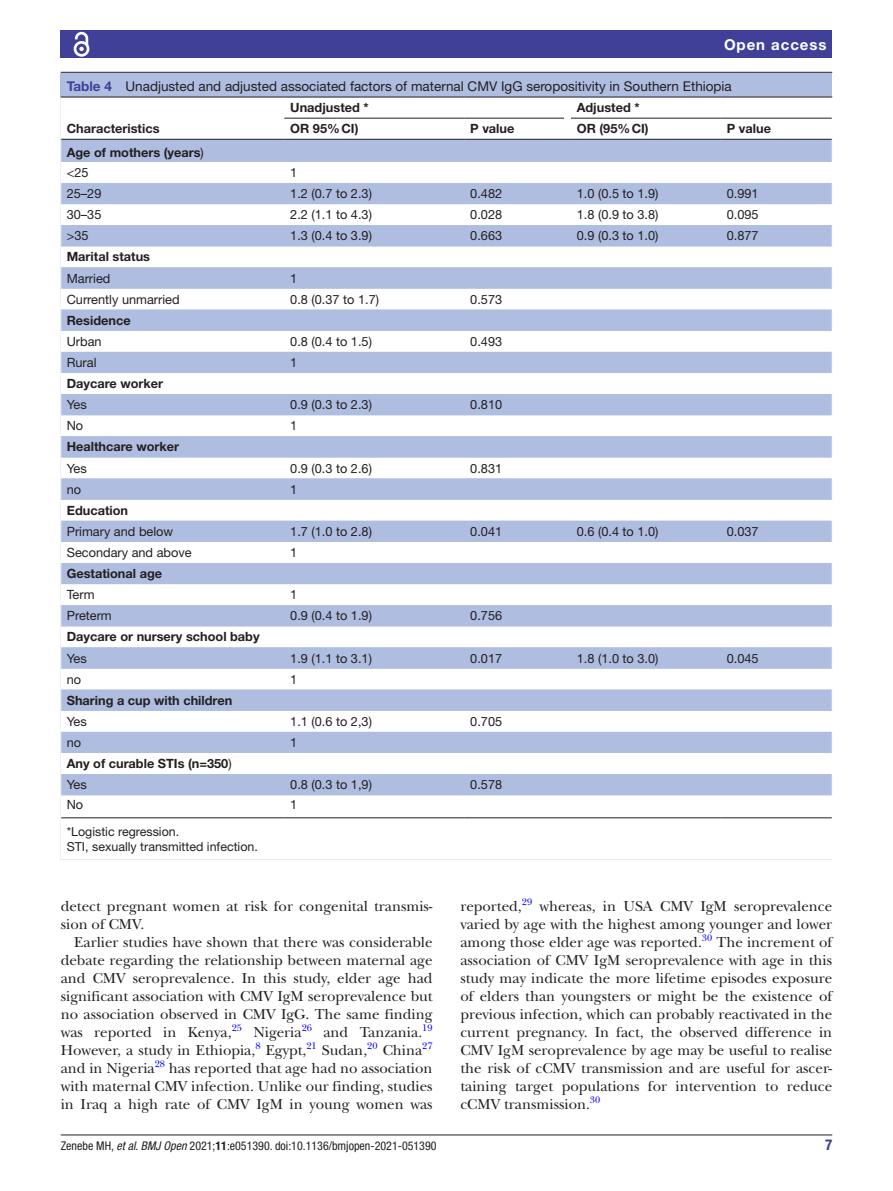
<style>
.page{position:relative;width:893px;height:1191px;background:#fff}
.page>*{position:absolute;margin:0;border:0;box-sizing:border-box;transform-origin:0 0}
.t1{font:15px/18px "New Baskerville";color:#231f20;text-align:justify}
.t2{font:700 15px "Helvetica Neue LT Std";letter-spacing:.065em;color:#fff}
.t3{font:700 condensed 15px "Helvetica Neue LT Std";color:#414099}
.t4{font:13.5px "Helvetica Neue LT Std";color:#231f20}
.t5{font:12.75px "Helvetica Neue LT Std";color:#231f20}
.t6{font:700 12.75px/19.6px "Helvetica Neue LT Std";color:#231f20}
.t7{font:12.45px/15px "Helvetica Neue LT Std";color:#231f20}
.t8{font:condensed 12px "Helvetica Neue LT Std";color:#231f20}
.t9{font:9.9px "New Baskerville";color:#00f}
.s1{font-weight:700;color:#414099}
.s2{font-weight:400}
.s3{font-style:italic}
.s4{font-weight:700}
</style>
<div class="page">
<hr style="left:61px;top:1134px;width:771px;height:1px;background:#231f20">
<div style="left:61px;top:31px;width:771px;height:27px;background:#414099"></div>
<svg style="left:73px;top:31px;width:17px;height:26px"></svg>
<div style="left:61px;top:73px;width:771px;height:786px;background:#afbde1"></div>
<hr style="left:61px;top:72px;width:771px;height:1px;background:#231f20">
<div style="left:61px;top:98px;width:771px;height:761px;background:#fff"></div>
<svg style="left:61px;top:140px;width:771px;height:655px"></svg>
<hr style="left:61px;top:139px;width:223px;height:1px;background:#231f20">
<hr style="left:61px;top:97px;width:223px;height:1px;background:#231f20">
<hr style="left:284px;top:97px;width:180px;height:1px;background:#231f20">
<hr style="left:464px;top:97px;width:107px;height:1px;background:#231f20">
<hr style="left:571px;top:97px;width:150px;height:1px;background:#231f20">
<hr style="left:721px;top:97px;width:111px;height:1px;background:#231f20">
<hr style="left:284px;top:118px;width:180px;height:1px;background:#231f20">
<hr style="left:284px;top:139px;width:180px;height:1px;background:#231f20">
<hr style="left:464px;top:118px;width:107px;height:1px;background:#231f20">
<hr style="left:464px;top:139px;width:107px;height:1px;background:#231f20">
<hr style="left:571px;top:118px;width:150px;height:1px;background:#231f20">
<hr style="left:571px;top:139px;width:150px;height:1px;background:#231f20">
<hr style="left:721px;top:118px;width:111px;height:1px;background:#231f20">
<hr style="left:721px;top:139px;width:111px;height:1px;background:#231f20">
<hr style="left:61px;top:817px;width:223px;height:1px;background:#231f20">
<hr style="left:284px;top:817px;width:180px;height:1px;background:#231f20">
<hr style="left:464px;top:817px;width:107px;height:1px;background:#231f20">
<hr style="left:571px;top:817px;width:150px;height:1px;background:#231f20">
<hr style="left:721px;top:817px;width:111px;height:1px;background:#231f20">
<svg style="left:60px;top:97px;width:1px;height:721px"></svg>
<hr style="left:67px;top:835px;width:765px;height:1px;background:#fff">
<hr style="left:67px;top:850px;width:765px;height:1px;background:#fff">
<svg style="left:565px;top:116px;width:6px;height:4px"></svg>
<p class="t2" style="left:724px;top:35px;width:104px">Open access</p>
<p class="t4" style="left:67px;top:78px;width:667px"><span class="s1">Table 4</span> Unadjusted and adjusted associated factors of maternal CMV IgG seropositivity in Southern Ethiopia</p>
<p class="t6" style="left:67px;top:119px;width:94px">Characteristics</p>
<p class="t6" style="left:290px;top:97px;width:80px">Unadjusted *</p>
<p class="t6" style="left:577px;top:97px;width:64px">Adjusted *</p>
<p class="t6" style="left:290px;top:119px;width:70px">OR 95%CI)</p>
<p class="t6" style="left:470px;top:119px;width:46px">P value</p>
<p class="t6" style="left:577px;top:119px;width:73px">OR (95%CI)</p>
<p class="t6" style="left:727px;top:119px;width:46px">P value</p>
<p class="t6" style="left:67px;top:143px;width:139px">Age of mothers (years<span class="s2">) &lt;25</span></p>
<p class="t5" style="left:290px;top:165px;width:9px">1</p>
<p class="t5" style="left:67px;top:186px;width:36px">25–29</p>
<p class="t5" style="left:290px;top:186px;width:83px">1.2 (0.7 to 2.3)</p>
<p class="t5" style="left:470px;top:186px;width:33px">0.482</p>
<p class="t5" style="left:577px;top:186px;width:83px">1.0 (0.5 to 1.9)</p>
<p class="t5" style="left:727px;top:186px;width:33px">0.991</p>
<p class="t5" style="left:67px;top:207px;width:36px">30–35</p>
<p class="t5" style="left:290px;top:207px;width:83px">2.2 (1.1 to 4.3)</p>
<p class="t5" style="left:470px;top:207px;width:33px">0.028</p>
<p class="t5" style="left:577px;top:207px;width:83px">1.8 (0.9 to 3.8)</p>
<p class="t5" style="left:727px;top:207px;width:33px">0.095</p>
<p class="t5" style="left:67px;top:228px;width:23px">&gt;35</p>
<p class="t5" style="left:290px;top:228px;width:83px">1.3 (0.4 to 3.9)</p>
<p class="t5" style="left:470px;top:228px;width:33px">0.663</p>
<p class="t5" style="left:577px;top:228px;width:83px">0.9 (0.3 to 1.0)</p>
<p class="t5" style="left:727px;top:228px;width:33px">0.877</p>
<p class="t6" style="left:67px;top:247px;width:85px">Marital status</p>
<p class="t5" style="left:67px;top:270px;width:45px">Married</p>
<p class="t5" style="left:290px;top:270px;width:9px">1</p>
<p class="t5" style="left:67px;top:291px;width:114px">Currently unmarried</p>
<p class="t5" style="left:290px;top:291px;width:90px">0.8 (0.37 to 1.7)</p>
<p class="t5" style="left:470px;top:291px;width:33px">0.573</p>
<p class="t6" style="left:67px;top:310px;width:65px">Residence</p>
<p class="t5" style="left:67px;top:334px;width:36px">Urban</p>
<p class="t5" style="left:290px;top:334px;width:83px">0.8 (0.4 to 1.5)</p>
<p class="t5" style="left:470px;top:334px;width:33px">0.493</p>
<p class="t5" style="left:67px;top:355px;width:31px">Rural</p>
<p class="t5" style="left:290px;top:355px;width:9px">1</p>
<p class="t6" style="left:67px;top:373px;width:98px">Daycare worker</p>
<p class="t5" style="left:67px;top:397px;width:22px">Yes</p>
<p class="t5" style="left:290px;top:397px;width:83px">0.9 (0.3 to 2.3)</p>
<p class="t5" style="left:470px;top:397px;width:33px">0.810</p>
<p class="t5" style="left:67px;top:418px;width:18px">No</p>
<p class="t5" style="left:290px;top:418px;width:9px">1</p>
<p class="t6" style="left:67px;top:437px;width:114px">Healthcare worker</p>
<p class="t5" style="left:67px;top:460px;width:22px">Yes</p>
<p class="t5" style="left:290px;top:460px;width:83px">0.9 (0.3 to 2.6)</p>
<p class="t5" style="left:470px;top:460px;width:33px">0.831</p>
<p class="t5" style="left:67px;top:481px;width:16px">no</p>
<p class="t5" style="left:290px;top:481px;width:9px">1</p>
<p class="t6" style="left:67px;top:500px;width:63px">Education</p>
<p class="t5" style="left:67px;top:524px;width:108px">Primary and below</p>
<p class="t5" style="left:290px;top:524px;width:83px">1.7 (1.0 to 2.8)</p>
<p class="t5" style="left:470px;top:524px;width:33px">0.041</p>
<p class="t5" style="left:577px;top:524px;width:83px">0.6 (0.4 to 1.0)</p>
<p class="t5" style="left:727px;top:524px;width:33px">0.037</p>
<p class="t5" style="left:67px;top:545px;width:126px">Secondary and above</p>
<p class="t5" style="left:290px;top:545px;width:9px">1</p>
<p class="t6" style="left:67px;top:563px;width:97px">Gestational age</p>
<p class="t5" style="left:67px;top:587px;width:29px">Term</p>
<p class="t5" style="left:290px;top:587px;width:9px">1</p>
<p class="t5" style="left:67px;top:608px;width:47px">Preterm</p>
<p class="t5" style="left:290px;top:608px;width:83px">0.9 (0.4 to 1.9)</p>
<p class="t5" style="left:470px;top:608px;width:33px">0.756</p>
<p class="t6" style="left:67px;top:627px;width:194px">Daycare or nursery school baby</p>
<p class="t5" style="left:67px;top:650px;width:22px">Yes</p>
<p class="t5" style="left:290px;top:650px;width:83px">1.9 (1.1 to 3.1)</p>
<p class="t5" style="left:470px;top:650px;width:33px">0.017</p>
<p class="t5" style="left:577px;top:650px;width:83px">1.8 (1.0 to 3.0)</p>
<p class="t5" style="left:727px;top:650px;width:33px">0.045</p>
<p class="t5" style="left:67px;top:671px;width:16px">no</p>
<p class="t5" style="left:290px;top:671px;width:9px">1</p>
<p class="t6" style="left:67px;top:690px;width:167px">Sharing a cup with children</p>
<p class="t5" style="left:67px;top:713px;width:22px">Yes</p>
<p class="t5" style="left:290px;top:713px;width:83px">1.1 (0.6 to 2,3)</p>
<p class="t5" style="left:470px;top:713px;width:33px">0.705</p>
<p class="t5" style="left:67px;top:735px;width:16px">no</p>
<p class="t5" style="left:290px;top:735px;width:9px">1</p>
<p class="t6" style="left:67px;top:752px;width:166px;line-height:21.1px">Any of curable STIs (n=350<span class="s2">)<br>Yes</span></p>
<p class="t5" style="left:290px;top:777px;width:83px">0.8 (0.3 to 1,9)</p>
<p class="t5" style="left:470px;top:777px;width:33px">0.578</p>
<p class="t5" style="left:67px;top:796px;width:18px">No</p>
<p class="t5" style="left:290px;top:796px;width:9px">1</p>
<p class="t7" style="left:67px;top:823px;width:193px">*Logistic regression.<br>STI, sexually transmitted infection.</p>
<p class="t1" style="left:61px;top:897px;width:373px">detect pregnant women at risk for congenital transmis&shy;sion of CMV.</p>
<p class="t1" style="left:61px;top:933px;width:373px;text-indent:14px">Earlier studies have shown that there was considerable debate regarding the relationship between maternal age and CMV seroprevalence. In this study, elder age had significant association with CMV IgM seroprevalence but no association observed in CMV IgG. The same finding was reported in Kenya,<sup>25</sup></p>
<p class="t1" style="left:253px;top:1023px;width:50px">Nigeria</p>
<p class="t9" style="left:302px;top:1021px;width:12px">26</p>
<p class="t1" style="left:323px;top:1023px;width:100px">and Tanzania.</p>
<p class="t9" style="left:422px;top:1021px;width:12px">19</p>
<p class="t1" style="left:61px;top:1041px;width:196px">However, a study in Ethiopia,</p>
<p class="t9" style="left:255px;top:1039px;width:7px">8</p>
<p class="t1" style="left:266px;top:1041px;width:42px">Egypt,</p>
<p class="t9" style="left:306px;top:1039px;width:12px">21</p>
<p class="t1" style="left:322px;top:1041px;width:47px">Sudan,</p>
<p class="t9" style="left:367px;top:1039px;width:12px">20</p>
<p class="t1" style="left:383px;top:1041px;width:41px">China</p>
<p class="t9" style="left:422px;top:1039px;width:12px">27</p>
<p class="t1" style="left:61px;top:1059px;width:95px">and in Nigeria</p>
<p class="t9" style="left:155px;top:1057px;width:12px">28</p>
<p class="t1" style="left:61px;top:1059px;width:373px;text-indent:108px">has reported that age had no association with maternal CMV infection. Unlike our finding, studies in Iraq a high rate of CMV IgM in young women was</p>
<p class="t1" style="left:460px;top:897px;width:63px">reported,</p>
<p class="t9" style="left:522px;top:895px;width:12px">29</p>
<p class="t1" style="left:460px;top:897px;width:373px;text-indent:79px">whereas, in USA CMV IgM seroprevalence varied by age with the highest among younger and lower among those elder age was reported.</p>
<p class="t9" style="left:702px;top:931px;width:12px">30</p>
<p class="t1" style="left:460px;top:933px;width:373px;text-indent:256px">The increment of association of CMV IgM seroprevalence with age in this study may indicate the more lifetime episodes exposure of elders than youngsters or might be the existence of previous infection, which can probably reactivated in the current pregnancy. In fact, the observed difference in CMV IgM seroprevalence by age may be useful to realise the risk of cCMV transmission and are useful for ascer&shy;taining target populations for intervention to reduce cCMV transmission.<sup>30</sup></p>
<p class="t8" style="left:61px;top:1138px;width:377px">Zenebe MH, <span class="s3">et al</span>. <span class="s3">BMJ Open</span> 2021;<span class="s4">11</span>:e051390. doi:10.1136/bmjopen-2021-051390</p>
<p class="t3" style="left:825px;top:1135px;width:9px">7</p>
</div>
